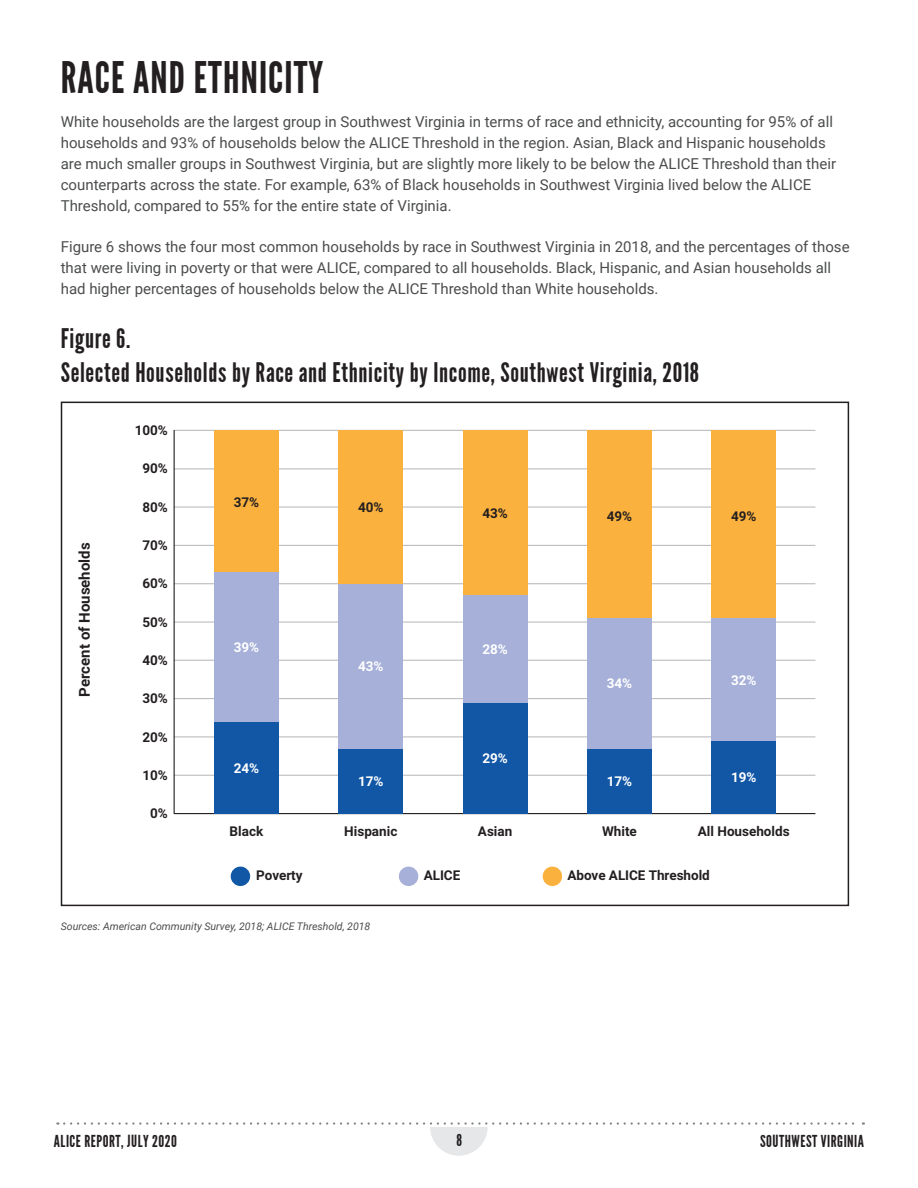
<style>
.page{position:relative;width:918px;height:1188px;background:#fff}
.page>*{position:absolute;margin:0;border:0;box-sizing:border-box;transform-origin:0 0}
.t1{font:43.5px "League Gothic";letter-spacing:.025em;color:#231f20}
.t2{font:27px/33.8px "League Gothic";letter-spacing:.025em;color:#231f20}
.t3{font:16.5px "League Gothic";letter-spacing:.03em;color:#231f20}
.t4{font:15px/21px "Roboto";color:#4b4c4d}
.t5{font:700 15px "Roboto";color:#231f20}
.t6{font:700 13.5px "Roboto";color:#231f20}
.t7{font:700 13.5px "Roboto";color:#fff}
.t8{font:italic 10.5px "Roboto";color:#4b4c4d}
</style>
<div class="page">
<svg style="left:64px;top:1122px;width:800px;height:34px"></svg>
<svg style="left:173px;top:429px;width:643px;height:386px"></svg>
<div style="left:214px;top:722px;width:65px;height:92px;background:#1157a6"></div>
<div style="left:214px;top:572px;width:65px;height:150px;background:#a6b0d8"></div>
<div style="left:214px;top:430px;width:65px;height:142px;background:#fbb13d"></div>
<div style="left:338px;top:748px;width:65px;height:66px;background:#1157a6"></div>
<div style="left:338px;top:584px;width:65px;height:164px;background:#a6b0d8"></div>
<div style="left:338px;top:430px;width:65px;height:154px;background:#fbb13d"></div>
<div style="left:463px;top:702px;width:65px;height:112px;background:#1157a6"></div>
<div style="left:463px;top:595px;width:65px;height:107px;background:#a6b0d8"></div>
<div style="left:463px;top:430px;width:65px;height:165px;background:#fbb13d"></div>
<div style="left:587px;top:748px;width:65px;height:66px;background:#1157a6"></div>
<div style="left:587px;top:618px;width:65px;height:130px;background:#a6b0d8"></div>
<div style="left:587px;top:430px;width:65px;height:188px;background:#fbb13d"></div>
<div style="left:711px;top:741px;width:65px;height:73px;background:#1157a6"></div>
<div style="left:711px;top:618px;width:65px;height:123px;background:#a6b0d8"></div>
<div style="left:711px;top:430px;width:65px;height:188px;background:#fbb13d"></div>
<div style="left:231px;top:867px;width:19px;height:19px;background:#1157a6;border-radius:50%"></div>
<div style="left:543px;top:867px;width:19px;height:19px;background:#fbb13d;border-radius:50%"></div>
<div style="left:399px;top:867px;width:19px;height:19px;background:#a6b0d8;border-radius:50%"></div>
<h1 class="t1" style="left:61px;top:52px;width:264px">RACE AND ETHNICITY</h1>
<p class="t4" style="left:61px;top:111px;width:777px">White households are the largest group in Southwest Virginia in terms of race and ethnicity, accounting for 95% of all households and 93% of households below the ALICE Threshold in the region. Asian, Black and Hispanic households are much smaller groups in Southwest Virginia, but are slightly more likely to be below the ALICE Threshold than their counterparts across the state. For example, 63% of Black households in Southwest Virginia lived below the ALICE Threshold, compared to 55% for the entire state of Virginia.</p>
<p class="t4" style="left:61px;top:236px;width:790px">Figure 6 shows the four most common households by race in Southwest Virginia in 2018, and the percentages of those that were living in poverty or that were ALICE, compared to all households. Black, Hispanic, and Asian households all had higher percentages of households below the ALICE Threshold than White households.</p>
<h2 class="t2" style="left:61px;top:322px;width:640px">Figure 6.<br>Selected Households by Race and Ethnicity by Income, Southwest Virginia, 2018</h2>
<p class="t6" style="left:135px;top:421px;width:35px">100%</p>
<p class="t5" style="left:74px;top:697px;width:156px;rotate:-90deg">Percent of Households</p>
<p class="t6" style="left:142px;top:459px;width:27px">90%</p>
<p class="t6" style="left:142px;top:497px;width:27px">80%</p>
<p class="t6" style="left:142px;top:536px;width:27px">70%</p>
<p class="t6" style="left:142px;top:574px;width:27px">60%</p>
<p class="t6" style="left:142px;top:612px;width:27px">50%</p>
<p class="t6" style="left:142px;top:651px;width:27px">40%</p>
<p class="t6" style="left:142px;top:689px;width:27px">30%</p>
<p class="t6" style="left:142px;top:727px;width:27px">20%</p>
<p class="t6" style="left:142px;top:766px;width:27px">10%</p>
<p class="t6" style="left:150px;top:804px;width:19px">0%</p>
<p class="t6" style="left:234px;top:492px;width:27px">37%</p>
<p class="t6" style="left:358px;top:498px;width:27px">40%</p>
<p class="t6" style="left:482px;top:504px;width:27px">43%</p>
<p class="t6" style="left:607px;top:507px;width:27px">49%</p>
<p class="t6" style="left:731px;top:507px;width:27px">49%</p>
<p class="t7" style="left:234px;top:638px;width:27px">39%</p>
<p class="t7" style="left:482px;top:640px;width:27px">28%</p>
<p class="t7" style="left:358px;top:657px;width:27px">43%</p>
<p class="t7" style="left:607px;top:674px;width:27px">34%</p>
<p class="t7" style="left:731px;top:670px;width:27px">32%</p>
<p class="t7" style="left:234px;top:759px;width:27px">24%</p>
<p class="t7" style="left:358px;top:772px;width:27px">17%</p>
<p class="t7" style="left:482px;top:749px;width:27px">29%</p>
<p class="t7" style="left:607px;top:772px;width:27px">17%</p>
<p class="t7" style="left:731px;top:768px;width:27px">19%</p>
<p class="t6" style="left:230px;top:821px;width:35px">Black</p>
<p class="t6" style="left:344px;top:821px;width:55px">Hispanic</p>
<p class="t6" style="left:478px;top:821px;width:36px">Asian</p>
<p class="t6" style="left:602px;top:821px;width:36px">White</p>
<p class="t6" style="left:698px;top:821px;width:93px">All Households</p>
<p class="t6" style="left:256px;top:866px;width:48px">Poverty</p>
<p class="t6" style="left:424px;top:866px;width:38px">ALICE</p>
<p class="t6" style="left:568px;top:866px;width:144px">Above ALICE Threshold</p>
<p class="t8" style="left:61px;top:919px;width:311px">Sources: American Community Survey, 2018; ALICE Threshold, 2018</p>
<p class="t3" style="left:54px;top:1132px;width:125px">ALICE REPORT, JULY 2020</p>
<p class="t3" style="left:456px;top:1131px;width:7px">8</p>
<p class="t3" style="left:760px;top:1132px;width:105px">SOUTHWEST VIRGINIA</p>
</div>
